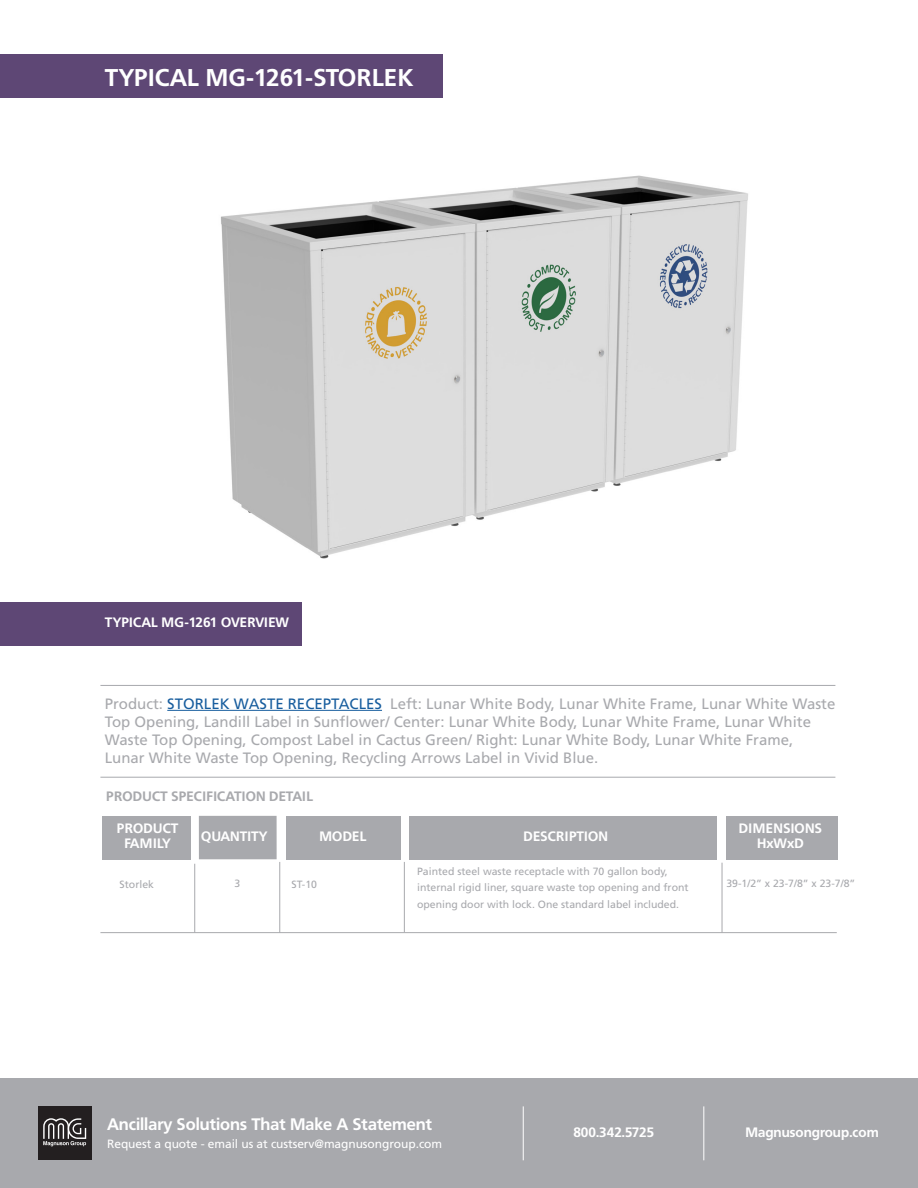
<style>
.page{position:relative;width:918px;height:1188px;background:#fff}
.page>*{position:absolute;margin:0;border:0;box-sizing:border-box;transform-origin:0 0}
.t1{font:700 24px "Frutiger BQ";color:#fff}
.t2{font:700 16.5px "Frutiger BQ";color:#fff}
.t3{font:15px/18px "Frutiger";color:#a8a9ad}
.t4{font:700 13.5px "Frutiger BQ";color:#fff}
.t5{font:700 13.5px/15px "Frutiger BQ";letter-spacing:.02em;color:#fff;text-align:center}
.t6{font:700 13.5px "Frutiger BQ";letter-spacing:.02em;color:#a8a9ad}
.t7{font:12px "Frutiger";letter-spacing:-.005em;color:#fff}
.t8{font:10.5px/16.5px "Frutiger";color:#a8a9ad}
.s1{color:#175d9e}
</style>
<div class="page">
<div style="left:0;top:54px;width:443px;height:43px;background:#5e4775"></div>
<div style="left:0;top:1079px;width:918px;height:109px;background:#a8a9ad"></div>
<div style="left:38px;top:1106px;width:54px;height:54px;background:#231f20"></div>
<svg style="left:43px;top:1118px;width:43px;height:28px"></svg>
<hr style="left:523px;top:1106px;width:1px;height:54px;background:#fff">
<hr style="left:703px;top:1106px;width:1px;height:54px;background:#fff">
<div style="left:0;top:602px;width:301px;height:43px;background:#5e4775"></div>
<div style="left:102px;top:816px;width:88px;height:43px;background:#a8a9ad"></div>
<div style="left:286px;top:816px;width:114px;height:43px;background:#a8a9ad"></div>
<div style="left:409px;top:816px;width:307px;height:43px;background:#a8a9ad"></div>
<div style="left:726px;top:816px;width:112px;height:43px;background:#a8a9ad"></div>
<div style="left:199px;top:816px;width:78px;height:43px;background:#a8a9ad"></div>
<hr style="left:167px;top:710px;width:215px;height:1px;background:#175d9e">
<hr style="left:100px;top:777px;width:735px;height:1px;background:#a8a9ad">
<hr style="left:100px;top:685px;width:735px;height:1px;background:#a8a9ad">
<hr style="left:100px;top:932px;width:737px;height:1px;background:#a8a9ad">
<hr style="left:194px;top:864px;width:1px;height:69px;background:#a8a9ad">
<hr style="left:279px;top:862px;width:1px;height:71px;background:#a8a9ad">
<hr style="left:404px;top:862px;width:1px;height:70px;background:#a8a9ad">
<hr style="left:722px;top:863px;width:1px;height:70px;background:#a8a9ad">
<img style="left:221px;top:175px;width:527px;height:384px">
<p class="t1" style="left:105px;top:63px;width:309px">TYPICAL MG-1261-STORLEK</p>
<p class="t4" style="left:105px;top:614px;width:186px">TYPICAL MG-1261 OVERVIEW</p>
<p class="t3" style="left:105px;top:695px;width:732px">Product: <span class="s1">STORLEK WASTE RECEPTACLES</span> Left: Lunar White Body, Lunar White Frame, Lunar White Waste Top Opening, Landill Label in Sunflower/ Center: Lunar White Body, Lunar White Frame, Lunar White Waste Top Opening, Compost Label in Cactus Green/ Right: Lunar White Body, Lunar White Frame, Lunar White Waste Top Opening, Recycling Arrows Label in Vivid Blue.</p>
<p class="t6" style="left:106px;top:789px;width:209px">PRODUCT SPECIFICATION DETAIL</p>
<p class="t5" style="left:117px;top:821px;width:63px">PRODUCT<br>FAMILY</p>
<p class="t4" style="left:201px;top:829px;width:68px">QUANTITY</p>
<p class="t4" style="left:319px;top:829px;width:49px">MODEL</p>
<p class="t5" style="left:524px;top:829px;width:86px">DESCRIPTION</p>
<p class="t5" style="left:739px;top:821px;width:85px">DIMENSIONS</p>
<p class="t4" style="left:757px;top:836px;width:48px">HxWxD</p>
<p class="t8" style="left:417px;top:863px;width:273px">Painted steel waste receptacle with 70 gallon body, internal rigid liner, square waste top opening and front opening door with lock. One standard label included.</p>
<p class="t8" style="left:120px;top:876px;width:36px">Storlek</p>
<p class="t8" style="left:234px;top:875px;width:7px">3</p>
<p class="t8" style="left:292px;top:876px;width:27px">ST-10</p>
<p class="t8" style="left:726px;top:875px;width:130px">39-1/2” x 23-7/8” x 23-7/8”</p>
<p class="t2" style="left:107px;top:1114px;width:326px">Ancillary Solutions That Make A Statement</p>
<p class="t4" style="left:573px;top:1125px;width:82px">800.342.5725</p>
<p class="t4" style="left:745px;top:1125px;width:135px">Magnusongroup.com</p>
<p class="t7" style="left:107px;top:1137px;width:337px">Request a quote - email us at custserv@magnusongroup.com</p>
</div>
